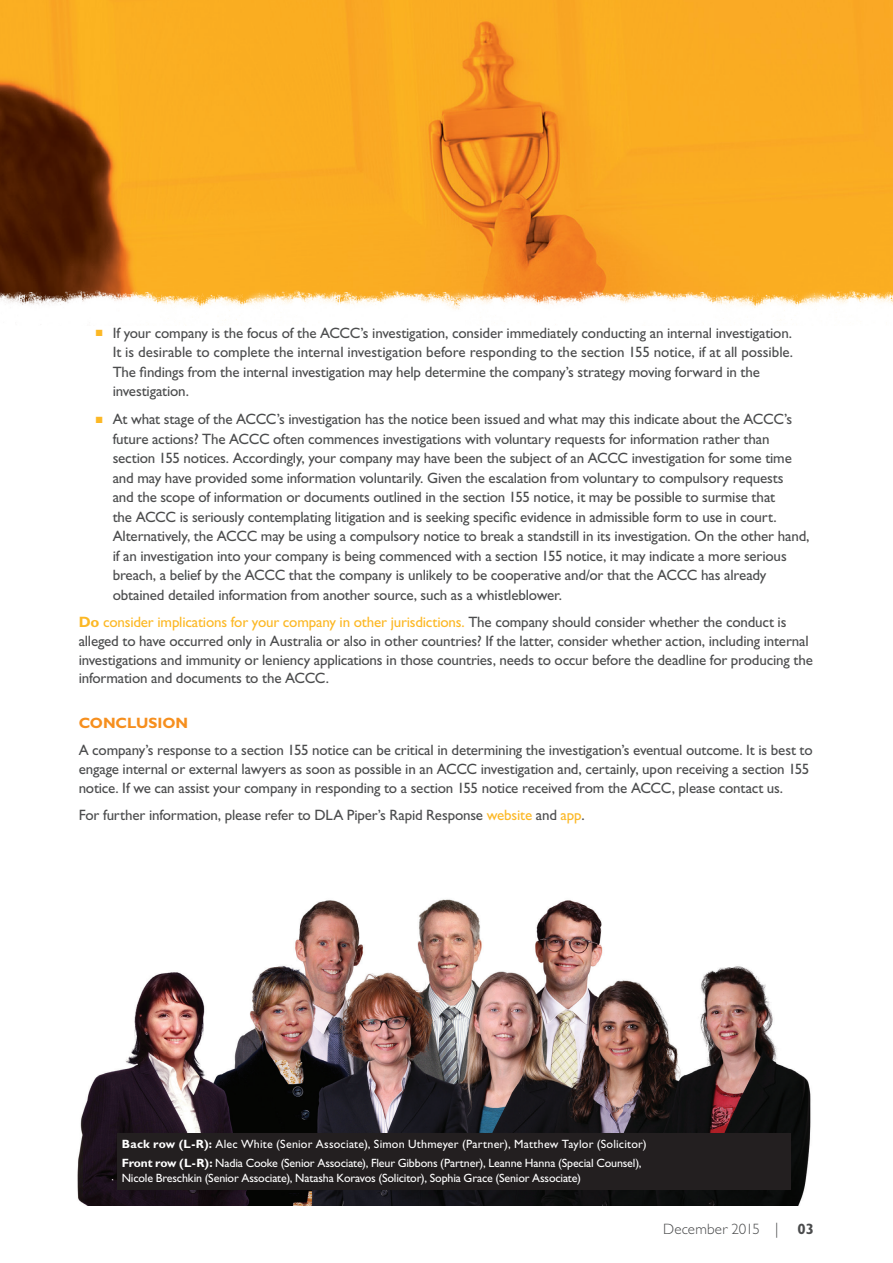
<style>
.page{position:relative;width:893px;height:1263px;background:#fff}
.page>*{position:absolute;margin:0;border:0;box-sizing:border-box;transform-origin:0 0}
.SUB-BULLET{font:15px/19.5px "Gill Sans Std";letter-spacing:-.01em;color:#4b4c4d}
.BODY_COPY{font:15px/18.8px "Gill Sans Std";letter-spacing:-.01em;color:#4b4c4d}
.FOLIO{font:300 15px "Gill Sans Std";letter-spacing:.01em;color:#4b4c4d}
.SUB-HEADER{font:700 15px "Gill Sans Std";letter-spacing:-.005em;color:#f68f1e}
.FOLIO-2{font:700 15px "Gill Sans Std";color:#4b4c4d}
.t1{font:12px/15px "Gill Sans Std";letter-spacing:-.01em;color:#fff}
.t2{font:12px "Gill Sans Std";letter-spacing:.015em;color:#fff}
.s1{color:#fcb825}
.s2{font-weight:700;color:#fcb825}
.s3{font-weight:700}
</style>
<div class="page">
<img style="left:77px;top:899px;width:734px;height:306px">
<div style="left:117px;top:1133px;width:673px;height:56px;background:#231f20"></div>
<img style="left:0;top:0;width:893px;height:268px">
<img style="left:0;top:268px;width:893px;height:52px">
<p class="SUB-BULLET" style="left:113px;top:323px;width:682px;text-indent:-17px"><span class="s1">■</span> If your company is the focus of the ACCC’s investigation, consider immediately conducting an internal investigation.<br>It is desirable to complete the internal investigation before responding to the section 155 notice, if at all possible.<br>The findings from the internal investigation may help determine the company’s strategy moving forward in the investigation.</p>
<p class="SUB-BULLET" style="left:113px;top:410px;width:698px;text-indent:-17px"><span class="s1">■</span> At what stage of the ACCC’s investigation has the notice been issued and what may this indicate about the ACCC’s future actions? The ACCC often commences investigations with voluntary requests for information rather than section 155 notices. Accordingly, your company may have been the subject of an ACCC investigation for some time and may have provided some information voluntarily. Given the escalation from voluntary to compulsory requests<br>and the scope of information or documents outlined in the section 155 notice, it may be possible to surmise that<br>the ACCC is seriously contemplating litigation and is seeking specific evidence in admissible form to use in court.<br>Alternatively, the ACCC may be using a compulsory notice to break a standstill in its investigation. On the other hand, if an investigation into your company is being commenced with a section 155 notice, it may indicate a more serious breach, a belief by the ACCC that the company is unlikely to be cooperative and/or that the ACCC has already obtained detailed information from another source, such as a whistleblower.</p>
<p class="SUB-BULLET" style="left:79px;top:613px;width:736px;line-height:18.8px"><span class="s2">Do</span> <span class="s1">consider implications for your company in other jurisdictions.</span> The company should consider whether the conduct is alleged to have occurred only in Australia or also in other countries? If the latter, consider whether action, including internal investigations and immunity or leniency applications in those countries, needs to occur before the deadline for producing the information and documents to the ACCC.</p>
<p class="SUB-HEADER" style="left:79px;top:714px;width:111px">CONCLUSION</p>
<p class="BODY_COPY" style="left:79px;top:741px;width:736px">A company’s response to a section 155 notice can be critical in determining the investigation’s eventual outcome. It is best to engage internal or external lawyers as soon as possible in an ACCC investigation and, certainly, upon receiving a section 155 notice. If we can assist your company in responding to a section 155 notice received from the ACCC, please contact us.</p>
<p class="BODY_COPY" style="left:79px;top:805px;width:508px">For further information, please refer to DLA Piper’s Rapid Response <span class="s1">website</span> and <span class="s1">app</span>.</p>
<p class="t2" style="left:122px;top:1137px;width:526px"><span class="s3">Back row (L-R):</span> Alec White (Senior Associate), Simon Uthmeyer (Partner), Matthew Taylor (Solicitor)</p>
<p class="t1" style="left:122px;top:1156px;width:521px"><span class="s3">Front row (L-R):</span> Nadia Cooke (Senior Associate), Fleur Gibbons (Partner), Leanne Hanna (Special Counsel),<br>Nicole Breschkin (Senior Associate), Natasha Koravos (Solicitor), Sophia Grace (Senior Associate)</p>
<p class="FOLIO" style="left:663px;top:1220px;width:117px">December 2015 |</p>
<p class="FOLIO-2" style="left:797px;top:1220px;width:18px">03</p>
</div>
